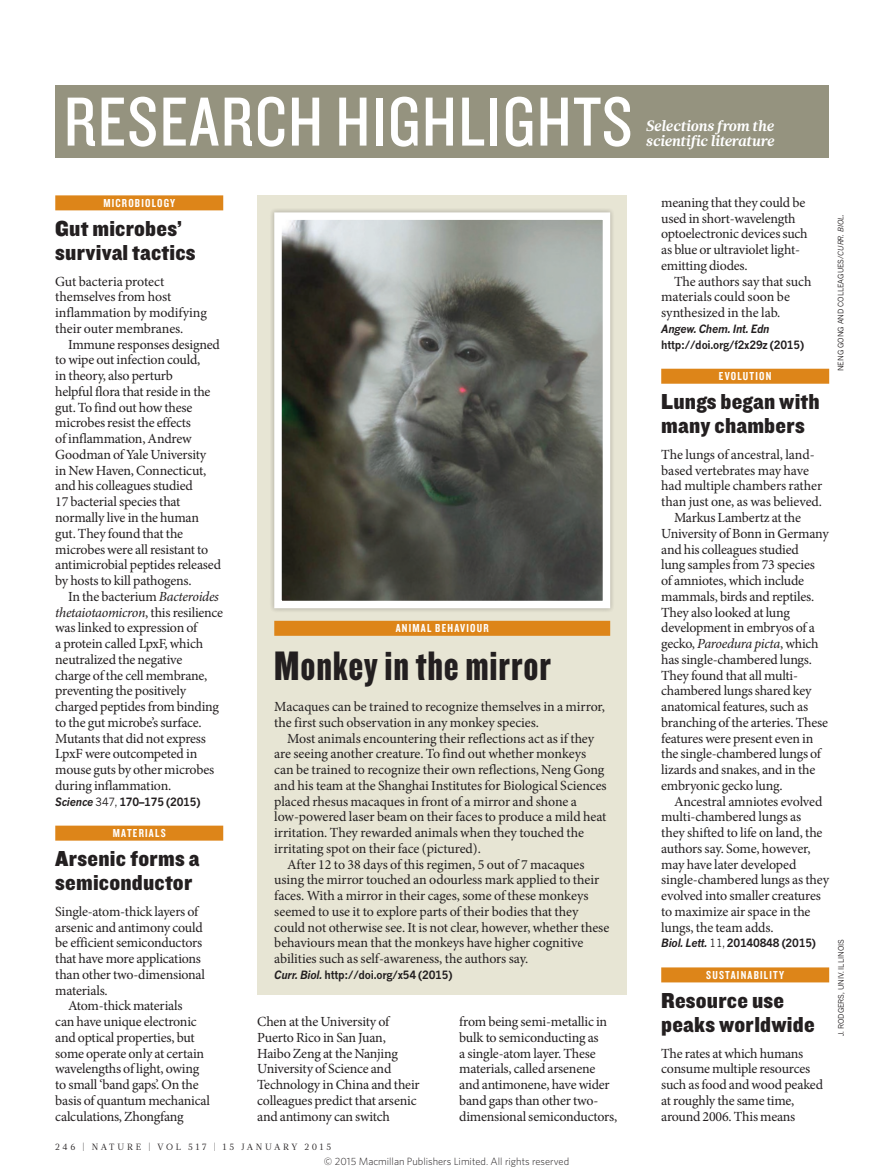
<style>
.page{position:relative;width:893px;height:1174px;background:#fff}
.page>*{position:absolute;margin:0;border:0;box-sizing:border-box;transform-origin:0 0}
.t1{font:72px "Knockout 29 Junior Ltweight";letter-spacing:.02em;color:#fff}
.BRIEFS_BOX_HEAD{font:42.75px "Knockout 69 Full Liteweight";letter-spacing:.02em;color:#231f20}
.RES_HIGH_HEAD_15{font:22.5px/23.7px "Knockout 71 Full Middlewt";letter-spacing:.01em;color:#231f20}
.t2{font:italic 700 15px/15px "Glosa Math";letter-spacing:-.005em;color:#fff}
.BODY_TEXT_R_L_INDENT{font:13.95px/15.8px "Minion Pro";letter-spacing:-.015em;color:#231f20}
.BODY_TEXT_R_L_1ST_PA{font:13.95px/15.8px "Minion Pro";letter-spacing:-.015em;color:#231f20}
.BRIEFS_SUBJECT_STRAP{font:12px "Knockout 49 Liteweight";letter-spacing:.1em;color:#fff}
.BRIEFS_PAPER{font:700 11.25px/15.8px "News Gothic MTOT";letter-spacing:-.02em;color:#231f20;scale:.95 1}
.t3{font:300 10.5px "Whitney";color:#231f20}
.t4{font:9px "Glosa Math";letter-spacing:.3em;color:#231f20}
.PIC_CREDIT{font:7.5px "News Gothic MTOT";color:#231f20}
.s1{font-style:italic}
.s2{font-weight:400}
</style>
<div class="page">
<div style="left:257px;top:195px;width:370px;height:799px;background:#e7e5d4"></div>
<div style="left:269px;top:208px;width:346px;height:405px;background:#231f20;opacity:.25"></div>
<img style="left:283px;top:221px;width:318px;height:378px">
<div style="left:274px;top:212px;width:336px;height:396px;border:8px solid #fff"></div>
<div style="left:274px;top:621px;width:336px;height:15px;background:#dd8519"></div>
<div style="left:661px;top:369px;width:168px;height:15px;background:#dd8519"></div>
<div style="left:661px;top:967px;width:168px;height:15px;background:#dd8519"></div>
<div style="left:55px;top:825px;width:168px;height:15px;background:#dd8519"></div>
<div style="left:55px;top:195px;width:168px;height:15px;background:#dd8519"></div>
<div style="left:55px;top:85px;width:774px;height:72px;background:#95937f"></div>
<h1 class="t1" style="left:64px;top:75px;width:570px">RESEARCH HIGHLIGHTS</h1>
<p class="t2" style="left:646px;top:118px;width:130px">Selections from the scientific literature</p>
<p class="BRIEFS_SUBJECT_STRAP" style="left:103px;top:195px;width:73px">MICROBIOLOGY</p>
<p class="RES_HIGH_HEAD_15" style="left:55px;top:216px;width:142px">Gut microbes’ survival tactics</p>
<p class="BODY_TEXT_R_L_1ST_PA" style="left:55px;top:273px;width:153px">Gut bacteria protect themselves from host inflammation by modifying their outer membranes.</p>
<p class="BODY_TEXT_R_L_INDENT" style="left:55px;top:336px;width:167px;text-indent:13px">Immune responses designed to wipe out infection could,<br>in theory, also perturb<br>helpful flora that reside in the gut. To find out how these microbes resist the effects<br>of inflammation, Andrew<br>Goodman of Yale University<br>in New Haven, Connecticut, and his colleagues studied<br>17 bacterial species that normally live in the human gut. They found that the microbes were all resistant to antimicrobial peptides released by hosts to kill pathogens.</p>
<p class="BODY_TEXT_R_L_INDENT" style="left:55px;top:588px;width:169px;text-indent:13px">In the bacterium <span class="s1">Bacteroides thetaiotaomicron</span>, this resilience was linked to expression of<br>a protein called LpxF, which neutralized the negative<br>charge of the cell membrane, preventing the positively charged peptides from binding to the gut microbe’s surface.<br>Mutants that did not express<br>LpxF were outcompeted in mouse guts by other microbes during inflammation.</p>
<p class="BRIEFS_PAPER" style="left:55px;top:793px;width:154px"><span class="s1">Science</span> <span class="s2">347,</span> 170–175 (2015)</p>
<p class="BRIEFS_SUBJECT_STRAP" style="left:113px;top:825px;width:54px">MATERIALS</p>
<p class="RES_HIGH_HEAD_15" style="left:55px;top:846px;width:146px">Arsenic forms a semiconductor</p>
<p class="BODY_TEXT_R_L_1ST_PA" style="left:55px;top:903px;width:151px">Single-atom-thick layers of arsenic and antimony could be efficient semiconductors that have more applications than other two-dimensional materials.</p>
<p class="BODY_TEXT_R_L_INDENT" style="left:55px;top:998px;width:156px;text-indent:13px">Atom-thick materials<br>can have unique electronic and optical properties, but some operate only at certain wavelengths of light, owing to small ‘band gaps’. On the basis of quantum mechanical calculations, Zhongfang</p>
<p class="BRIEFS_SUBJECT_STRAP" style="left:396px;top:620px;width:94px">ANIMAL BEHAVIOUR</p>
<p class="BRIEFS_BOX_HEAD" style="left:274px;top:638px;width:279px">Monkey in the mirror</p>
<p class="BODY_TEXT_R_L_1ST_PA" style="left:274px;top:699px;width:332px">Macaques can be trained to recognize themselves in a mirror, the first such observation in any monkey species.</p>
<p class="BODY_TEXT_R_L_INDENT" style="left:274px;top:730px;width:334px;text-indent:13px">Most animals encountering their reflections act as if they are seeing another creature. To find out whether monkeys can be trained to recognize their own reflections, Neng Gong and his team at the Shanghai Institutes for Biological Sciences placed rhesus macaques in front of a mirror and shone a low-powered laser beam on their faces to produce a mild heat irritation. They rewarded animals when they touched the irritating spot on their face (pictured).</p>
<p class="BODY_TEXT_R_L_INDENT" style="left:274px;top:856px;width:336px;text-indent:13px">After 12 to 38 days of this regimen, 5 out of 7 macaques using the mirror touched an odourless mark applied to their faces. With a mirror in their cages, some of these monkeys seemed to use it to explore parts of their bodies that they could not otherwise see. It is not clear, however, whether these behaviours mean that the monkeys have higher cognitive abilities such as self-awareness, the authors say.</p>
<p class="BRIEFS_PAPER" style="left:274px;top:966px;width:189px"><span class="s1">Curr. Biol.</span> http://doi.org/x54 (2015)</p>
<p class="BODY_TEXT_R_L_INDENT" style="left:257px;top:1014px;width:164px">Chen at the University of<br>Puerto Rico in San Juan,<br>Haibo Zeng at the Nanjing<br>University of Science and<br>Technology in China and their colleagues predict that arsenic and antimony can switch</p>
<p class="BODY_TEXT_R_L_INDENT" style="left:459px;top:1014px;width:159px">from being semi-metallic in bulk to semiconducting as<br>a single-atom layer. These materials, called arsenene and antimonene, have wider band gaps than other two&shy;dimensional semiconductors,</p>
<p class="t4" style="left:55px;top:1141px;width:277px">246 | NATURE | VOL 517 | 15 JANUARY 2015</p>
<p class="t3" style="left:324px;top:1154px;width:247px">© 2015 Macmillan Publishers Limited. All rights reserved</p>
<p class="BODY_TEXT_R_L_INDENT" style="left:661px;top:195px;width:148px">meaning that they could be used in short-wavelength optoelectronic devices such as blue or ultraviolet light&shy;emitting diodes.</p>
<p class="BODY_TEXT_R_L_INDENT" style="left:661px;top:273px;width:152px;text-indent:13px">The authors say that such materials could soon be synthesized in the lab.</p>
<p class="BRIEFS_PAPER" style="left:661px;top:321px;width:152px"><span class="s1">Angew. Chem. Int. Edn </span>http://doi.org/f2x29z (2015)</p>
<p class="BRIEFS_SUBJECT_STRAP" style="left:719px;top:368px;width:54px">EVOLUTION</p>
<p class="RES_HIGH_HEAD_15" style="left:661px;top:389px;width:160px">Lungs began with many chambers</p>
<p class="BODY_TEXT_R_L_1ST_PA" style="left:661px;top:447px;width:162px">The lungs of ancestral, land&shy;based vertebrates may have had multiple chambers rather than just one, as was believed.</p>
<p class="BODY_TEXT_R_L_INDENT" style="left:661px;top:510px;width:169px;text-indent:13px">Markus Lambertz at the<br>University of Bonn in Germany and his colleagues studied<br>lung samples from 73 species of amniotes, which include mammals, birds and reptiles.<br>They also looked at lung development in embryos of a gecko, <span class="s1">Paroedura picta</span>, which has single-chambered lungs.<br>They found that all multi&shy;chambered lungs shared key anatomical features, such as branching of the arteries. These features were present even in the single-chambered lungs of lizards and snakes, and in the embryonic gecko lung.</p>
<p class="BODY_TEXT_R_L_INDENT" style="left:661px;top:793px;width:169px;text-indent:13px">Ancestral amniotes evolved multi-chambered lungs as<br>they shifted to life on land, the authors say. Some, however, may have later developed single-chambered lungs as they evolved into smaller creatures to maximize air space in the lungs, the team adds.</p>
<p class="BRIEFS_PAPER" style="left:661px;top:935px;width:164px"><span class="s1">Biol. Lett.</span> <span class="s2">11,</span> 20140848 (2015)</p>
<p class="BRIEFS_SUBJECT_STRAP" style="left:706px;top:967px;width:79px">SUSTAINABILITY</p>
<p class="RES_HIGH_HEAD_15" style="left:661px;top:987px;width:155px">Resource use peaks worldwide</p>
<p class="BODY_TEXT_R_L_1ST_PA" style="left:661px;top:1045px;width:163px">The rates at which humans consume multiple resources such as food and wood peaked at roughly the same time, around 2006. This means</p>
<p class="PIC_CREDIT" style="left:836px;top:371px;width:159px;rotate:-90deg">NENG GONG AND COLLEAGUES/<span class="s1">CURR. BIOL.</span></p>
<p class="PIC_CREDIT" style="left:836px;top:1036px;width:99px;rotate:-90deg">J. RODGERS, UNIV. ILLINOIS</p>
</div>
